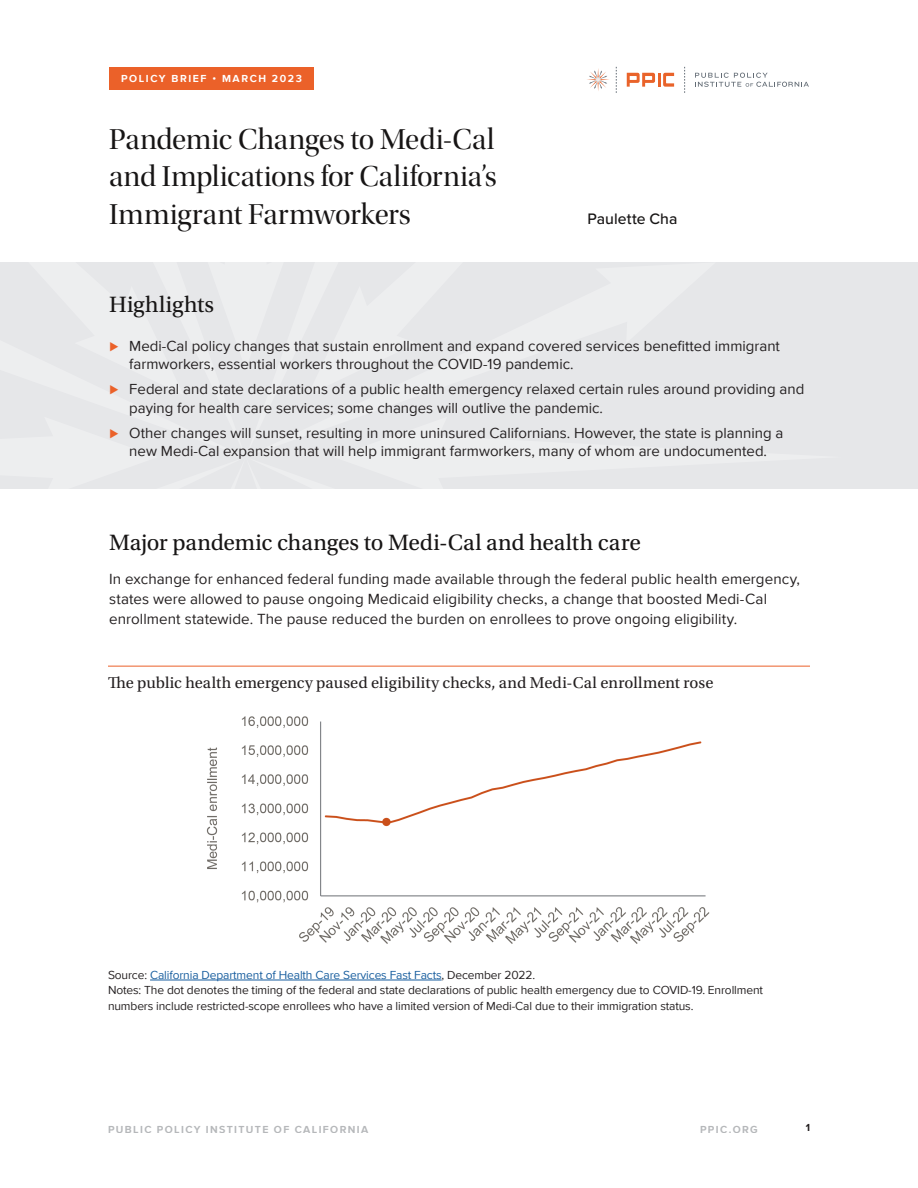
<style>
.page{position:relative;width:918px;height:1188px;background:#fff}
.page>*{position:absolute;margin:0;border:0;box-sizing:border-box;transform-origin:0 0}
.t1{font:30px/37.5px "Utopia Std Disp";letter-spacing:-.005em;color:#171515;text-align:justify}
.t2{font:23.4px "Utopia Std";letter-spacing:-.005em;color:#171515}
.t3{font:23.4px "Utopia Std";letter-spacing:.015em;color:#171515}
.H_Figure{font:16.5px "Utopia Std";color:#231f20}
.Authors{font:500 15.75px "Proxima Nova";color:#171515}
.gx{font:15.15px/20.2px "Proxima Nova";letter-spacing:.005em;color:#231f20}
.t4{font:15px/18.8px "Proxima Nova";color:#231f20}
.Source_Figure{font:12px/15.8px "Proxima Nova";letter-spacing:-.01em;color:#231f20}
.Source_Figure-2{font:12px "Proxima Nova";letter-spacing:-.01em;color:#175d9e}
.t5{font:700 10.5px "Proxima Nova";letter-spacing:.13em;color:#6c7075}
.Date_Header{font:700 10.5px "Proxima Nova";letter-spacing:.15em;color:#fff}
.t6{font:700 10.5px "Proxima Nova";color:#231f20}
.s1{font-weight:500;font-style:italic;color:#eb6129}
.s2{color:#231f20}
</style>
<div class="page">
<div style="left:0;top:262px;width:918px;height:227px;background:#e6e7e9"></div>
<svg style="left:695px;top:73px;width:114px;height:14px"></svg>
<svg style="left:587px;top:68px;width:22px;height:23px"></svg>
<svg style="left:627px;top:73px;width:28px;height:14px"></svg>
<hr style="left:658px;top:73px;width:3px;height:14px;background:#e9632a">
<svg style="left:663px;top:73px;width:11px;height:14px"></svg>
<svg style="left:616px;top:67px;width:1px;height:26px"></svg>
<svg style="left:684px;top:67px;width:1px;height:26px"></svg>
<div style="left:109px;top:67px;width:204px;height:23px;background:#eb6129"></div>
<hr style="left:150px;top:980px;width:292px;height:1px;background:#175d9e">
<hr style="left:108px;top:666px;width:702px;height:1px;background:#eb6129">
<img style="left:206px;top:716px;width:504px;height:228px">
<p class="Date_Header" style="left:121px;top:71px;width:182px">POLICY BRIEF • MARCH 2023</p>
<p class="t1" style="left:109px;top:121px;width:389px">Pandemic Changes to Medi-Cal and Implications for California’s Immigrant Farmworkers</p>
<p class="Authors" style="left:588px;top:207px;width:92px">Paulette Cha</p>
<h1 class="t3" style="left:109px;top:292px;width:107px">Highlights</h1>
<p class="t4" style="left:129px;top:336px;width:652px;text-indent:-20px"><span class="s1">⊲</span> Medi-Cal policy changes that sustain enrollment and expand covered services benefitted immigrant farmworkers, essential workers throughout the COVID-19 pandemic.</p>
<p class="t4" style="left:129px;top:379px;width:676px;text-indent:-20px"><span class="s1">⊲</span> Federal and state declarations of a public health emergency relaxed certain rules around providing and paying for health care services; some changes will outlive the pandemic.</p>
<p class="t4" style="left:109px;top:423px;width:676px;text-align:center"><span class="s1">⊲</span> Other changes will sunset, resulting in more uninsured Californians. However, the state is planning a new Medi-Cal expansion that will help immigrant farmworkers, many of whom are undocumented.</p>
<h1 class="t2" style="left:109px;top:530px;width:533px">Major pandemic changes to Medi-Cal and health care</h1>
<p class="gx" style="left:109px;top:568px;width:693px">In exchange for enhanced federal funding made available through the federal public health emergency, states were allowed to pause ongoing Medicaid eligibility checks, a change that boosted Medi-Cal enrollment statewide. The pause reduced the burden on enrollees to prove ongoing eligibility.</p>
<p class="H_Figure" style="left:108px;top:674px;width:607px">The public health emergency paused eligibility checks, and Medi-Cal enrollment rose</p>
<p class="Source_Figure-2" style="left:108px;top:966px;width:429px"><span class="s2">Source:</span> California Department of Health Care Services Fast Facts<span class="s2">, December 2022.</span></p>
<p class="Source_Figure" style="left:108px;top:982px;width:657px">Notes: The dot denotes the timing of the federal and state declarations of public health emergency due to COVID-19. Enrollment numbers include restricted-scope enrollees who have a limited version of Medi-Cal due to their immigration status.</p>
<p class="t5" style="left:108px;top:1121px;width:262px">PUBLIC POLICY INSTITUTE OF CALIFORNIA</p>
<p class="t5" style="left:700px;top:1121px;width:59px">PPIC.ORG</p>
<p class="t6" style="left:806px;top:1120px;width:6px">1</p>
</div>
